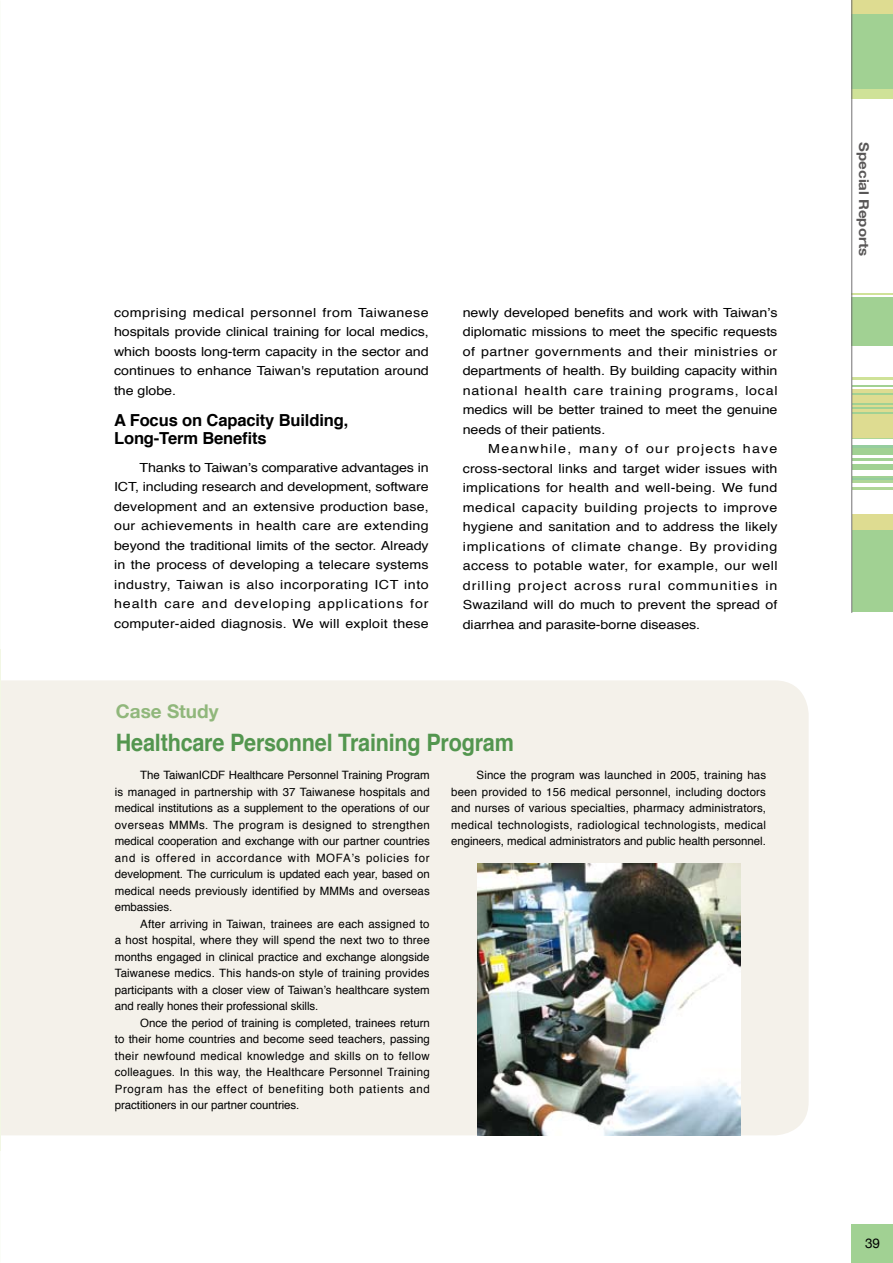
<style>
.page{position:relative;width:893px;height:1263px;background:#fff}
.page>*{position:absolute;margin:0;border:0;box-sizing:border-box;transform-origin:0 0}
.t1{font:700 24px "Helvetica";letter-spacing:-.01em;color:#53964f;scale:.9 1}
.t2{font:700 18.9px "Helvetica Neue";color:#90b77b}
.t3{font:700 16.65px/18px "Helvetica";letter-spacing:-.01em;color:#000}
.t4{font:700 13.5px "Helvetica Neue";color:#595757;scale:1.11 1}
.t5{font:13.5px "Helvetica Neue";color:#000}
.t6{font:12.6px/19.5px "Helvetica";color:#000;text-align:justify;scale:1.14 1}
.t7{font:11.55px/16.5px "Helvetica";letter-spacing:-.005em;color:#000;text-align:justify}
</style>
<div class="page">
<hr style="left:852px;top:458px;width:41px;height:3px;background:#a1d193">
<hr style="left:852px;top:464px;width:41px;height:3px;background:#a1d193">
<hr style="left:852px;top:452px;width:41px;height:3px;background:#a1d193">
<hr style="left:852px;top:447px;width:41px;height:3px;background:#a1d193">
<hr style="left:852px;top:476px;width:41px;height:3px;background:#a1d193">
<hr style="left:852px;top:445px;width:41px;height:3px;background:#95cd9e">
<hr style="left:852px;top:478px;width:41px;height:3px;background:#95cd9e">
<hr style="left:852px;top:480px;width:41px;height:3px;background:#afd696">
<hr style="left:852px;top:487px;width:41px;height:3px;background:#afd696">
<hr style="left:852px;top:450px;width:41px;height:3px;background:#a1d193">
<hr style="left:852px;top:467px;width:41px;height:2px;background:#a1d193">
<hr style="left:852px;top:436px;width:41px;height:3px;background:#afd696">
<div style="left:852px;top:389px;width:41px;height:49px;background:#dedc91"></div>
<div style="left:852px;top:514px;width:41px;height:40px;background:#dedc91"></div>
<hr style="left:852px;top:412px;width:41px;height:2px;background:#a1d193">
<hr style="left:852px;top:407px;width:41px;height:2px;background:#a1d193">
<hr style="left:852px;top:403px;width:41px;height:1px;background:#a1d193">
<hr style="left:852px;top:393px;width:41px;height:2px;background:#a1d193">
<hr style="left:852px;top:385px;width:41px;height:2px;background:#a1d193">
<hr style="left:852px;top:378px;width:41px;height:2px;background:#cfe298">
<div style="left:852px;top:530px;width:41px;height:49px;background:#a1d193"></div>
<div style="left:852px;top:563px;width:41px;height:49px;background:#a1d193"></div>
<div style="left:852px;top:297px;width:41px;height:49px;background:#a1d193"></div>
<div style="left:852px;top:50px;width:41px;height:49px;background:#cfe298"></div>
<div style="left:852px;top:0;width:41px;height:38px;background:#dedc91"></div>
<div style="left:852px;top:14px;width:41px;height:49px;background:#a1d193"></div>
<div style="left:852px;top:48px;width:41px;height:40px;background:#a1d193"></div>
<hr style="left:852px;top:294px;width:41px;height:1px;background:#cfe298">
<hr style="left:851px;top:0;width:1px;height:613px;background:#727172">
<div style="left:852px;top:1225px;width:41px;height:38px;background:#a1d193"></div>
<div style="left:1px;top:680px;width:808px;height:455px;background:#f4f1ea"></div>
<hr style="left:0;top:649px;width:1px;height:502px;background:#f2f7e4">
<img style="left:477px;top:863px;width:263px;height:272px">
<p class="t6" style="left:114px;top:303px;width:278px">comprising medical personnel from Taiwanese hospitals provide clinical training for local medics, which boosts long-term capacity in the sector and continues to enhance Taiwan's reputation around the globe.</p>
<h3 class="t3" style="left:114px;top:412px;width:236px">A Focus on Capacity Building,<br>Long-Term Benefits</h3>
<p class="t6" style="left:114px;top:458px;width:278px;text-indent:26px">Thanks to Taiwan’s comparative advantages in ICT, including research and development, software development and an extensive production base, our achievements in health care are extending beyond the traditional limits of the sector. Already in the process of developing a telecare systems industry, Taiwan is also incorporating ICT into health care and developing applications for computer-aided diagnosis. We will exploit these</p>
<p class="t6" style="left:463px;top:303px;width:278px">newly developed benefits and work with Taiwan’s diplomatic missions to meet the specific requests of partner governments and their ministries or departments of health. By building capacity within national health care training programs, local medics will be better trained to meet the genuine needs of their patients.</p>
<p class="t6" style="left:463px;top:440px;width:278px;text-indent:26px">Meanwhile, many of our projects have cross-sectoral links and target wider issues with implications for health and well-being. We fund medical capacity building projects to improve hygiene and sanitation and to address the likely implications of climate change. By providing access to potable water, for example, our well drilling project across rural communities in Swaziland will do much to prevent the spread of diarrhea and parasite-borne diseases.</p>
<h2 class="t2" style="left:116px;top:700px;width:104px">Case Study</h2>
<h1 class="t1" style="left:116px;top:723px;width:444px">Healthcare Personnel Training Program</h1>
<p class="t7" style="left:115px;top:767px;width:317px;text-indent:26px">The TaiwanICDF Healthcare Personnel Training Program is managed in partnership with 37 Taiwanese hospitals and medical institutions as a supplement to the operations of our overseas MMMs. The program is designed to strengthen medical cooperation and exchange with our partner countries and is offered in accordance with MOFA’s policies for development. The curriculum is updated each year, based on medical needs previously identified by MMMs and overseas embassies.</p>
<p class="t7" style="left:115px;top:916px;width:316px;text-indent:26px">After arriving in Taiwan, trainees are each assigned to a host hospital, where they will spend the next two to three months engaged in clinical practice and exchange alongside Taiwanese medics. This hands-on style of training provides participants with a closer view of Taiwan’s healthcare system and really hones their professional skills.</p>
<p class="t7" style="left:115px;top:1015px;width:317px;text-indent:26px">Once the period of training is completed, trainees return to their home countries and become seed teachers, passing their newfound medical knowledge and skills on to fellow colleagues. In this way, the Healthcare Personnel Training Program has the effect of benefiting both patients and practitioners in our partner countries.</p>
<p class="t7" style="left:451px;top:767px;width:317px;text-indent:26px">Since the program was launched in 2005, training has been provided to 156 medical personnel, including doctors and nurses of various specialties, pharmacy administrators, medical technologists, radiological technologists, medical engineers, medical administrators and public health personnel.</p>
<p class="t4" style="left:872px;top:142px;width:104px;rotate:90deg">Special Reports</p>
<p class="t5" style="left:865px;top:1235px;width:17px">39</p>
</div>
